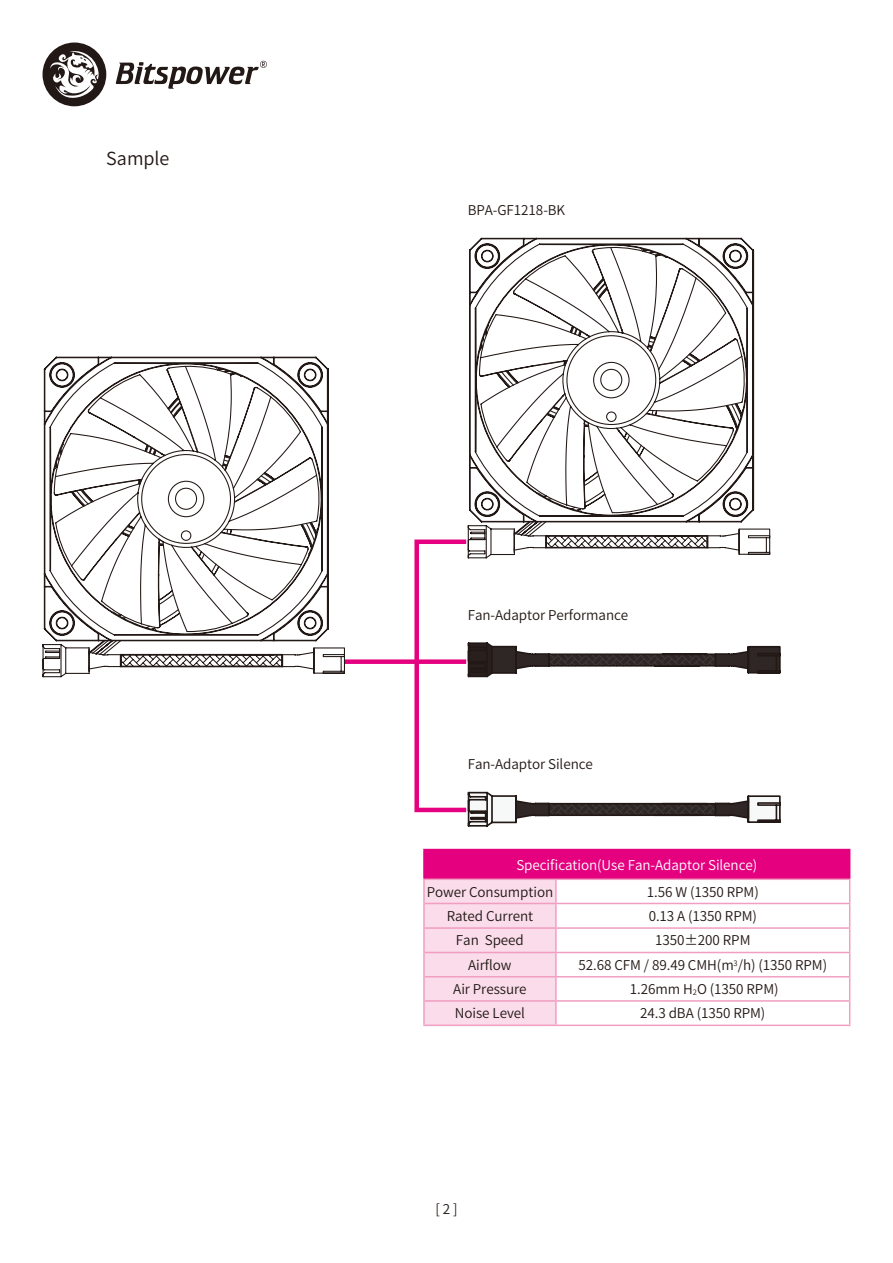
<style>
.page{position:relative;width:893px;height:1263px;background:#fff}
.page>*{position:absolute;margin:0;border:0;box-sizing:border-box;transform-origin:0 0}
.t1{font:600 18px "Noto Sans CJ Ktc";color:#221815}
.t2{font:600 13.5px "Noto Sans CJ Ktc";letter-spacing:-.005em;color:#221815}
.t3{font:600 13.5px "Noto Sans CJ Ktc";letter-spacing:-.005em;color:#fff}
.s1{font-size:7.5px}
</style>
<div class="page">
<svg style="left:116px;top:61px;width:151px;height:28px"></svg>
<svg style="left:43px;top:43px;width:63px;height:63px"></svg>
<svg style="left:468px;top:642px;width:313px;height:36px"></svg>
<svg style="left:467px;top:791px;width:314px;height:36px"></svg>
<div style="left:424px;top:849px;width:426px;height:30px;background:#e4007f"></div>
<div style="left:425px;top:880px;width:130px;height:144px;background:#fadcea"></div>
<hr style="left:425px;top:976px;width:131px;height:1px;background:#f19ec2">
<hr style="left:556px;top:976px;width:294px;height:1px;background:#f19ec2">
<hr style="left:425px;top:1000px;width:131px;height:2px;background:#f19ec2">
<hr style="left:556px;top:1000px;width:294px;height:2px;background:#f19ec2">
<hr style="left:423px;top:1024px;width:133px;height:2px;background:#f19ec2">
<hr style="left:556px;top:1024px;width:294px;height:2px;background:#f19ec2">
<hr style="left:425px;top:903px;width:131px;height:1px;background:#f19ec2">
<hr style="left:425px;top:927px;width:131px;height:2px;background:#f19ec2">
<hr style="left:556px;top:927px;width:294px;height:2px;background:#f19ec2">
<hr style="left:425px;top:952px;width:131px;height:1px;background:#f19ec2">
<hr style="left:556px;top:952px;width:294px;height:1px;background:#f19ec2">
<hr style="left:556px;top:878px;width:294px;height:2px;background:#f19ec2">
<svg style="left:849px;top:878px;width:1px;height:146px"></svg>
<hr style="left:556px;top:903px;width:294px;height:1px;background:#f19ec2">
<hr style="left:423px;top:878px;width:133px;height:2px;background:#f19ec2">
<hr style="left:555px;top:880px;width:2px;height:23px;background:#f19ec2">
<hr style="left:555px;top:904px;width:2px;height:23px;background:#f19ec2">
<hr style="left:555px;top:929px;width:2px;height:23px;background:#f19ec2">
<hr style="left:555px;top:953px;width:2px;height:23px;background:#f19ec2">
<hr style="left:555px;top:977px;width:2px;height:23px;background:#f19ec2">
<hr style="left:555px;top:1002px;width:2px;height:22px;background:#f19ec2">
<hr style="left:423px;top:849px;width:133px;height:1px;background:#e4007f">
<hr style="left:423px;top:850px;width:2px;height:28px;background:#e4007f">
<hr style="left:423px;top:880px;width:2px;height:23px;background:#f19ec2">
<hr style="left:423px;top:903px;width:2px;height:25px;background:#f19ec2">
<hr style="left:423px;top:928px;width:2px;height:24px;background:#f19ec2">
<hr style="left:423px;top:952px;width:2px;height:25px;background:#f19ec2">
<hr style="left:423px;top:977px;width:2px;height:24px;background:#f19ec2">
<hr style="left:423px;top:1001px;width:2px;height:23px;background:#f19ec2">
<div style="left:414px;top:539px;width:54px;height:273px;border:4px solid #e4007f"></div>
<div style="left:345px;top:659px;width:121px;height:5px;background:#e4007f"></div>
<svg style="left:47px;top:356px;width:278px;height:9px"></svg>
<svg style="left:42px;top:365px;width:276px;height:313px"></svg>
<svg style="left:88px;top:487px;width:258px;height:187px"></svg>
<svg style="left:473px;top:237px;width:282px;height:131px"></svg>
<svg style="left:467px;top:246px;width:276px;height:313px"></svg>
<svg style="left:513px;top:368px;width:258px;height:187px"></svg>
<h1 class="t1" style="left:106px;top:148px;width:65px">Sample</h1>
<p class="t2" style="left:468px;top:202px;width:99px">BPA-GF1218-BK</p>
<p class="t2" style="left:468px;top:607px;width:162px">Fan-Adaptor Performance</p>
<p class="t2" style="left:468px;top:756px;width:127px">Fan-Adaptor Silence</p>
<p class="t3" style="left:516px;top:857px;width:242px">Specification(Use Fan-Adaptor Silence)</p>
<p class="t2" style="left:427px;top:884px;width:128px">Power Consumption</p>
<p class="t2" style="left:647px;top:884px;width:113px">1.56 W (1350 RPM)</p>
<p class="t2" style="left:447px;top:908px;width:88px">Rated Current</p>
<p class="t2" style="left:649px;top:908px;width:110px">0.13 A (1350 RPM)</p>
<p class="t2" style="left:456px;top:933px;width:69px">Fan Speed</p>
<p class="t2" style="left:655px;top:933px;width:97px">1350±200 RPM</p>
<p class="t2" style="left:468px;top:957px;width:45px">Airflow</p>
<p class="t2" style="left:578px;top:957px;width:250px">52.68 CFM / 89.49 CMH(m<sup>3</sup>/h) (1350 RPM)</p>
<p class="t2" style="left:453px;top:981px;width:75px">Air Pressure</p>
<p class="t2" style="left:630px;top:981px;width:150px">1.26mm H<span class="s1">2</span>O (1350 RPM)</p>
<p class="t2" style="left:455px;top:1006px;width:72px">Noise Level</p>
<p class="t2" style="left:640px;top:1006px;width:127px">24.3 dBA (1350 RPM)</p>
<p class="t2" style="left:435px;top:1201px;width:24px">[ 2 ]</p>
</div>
